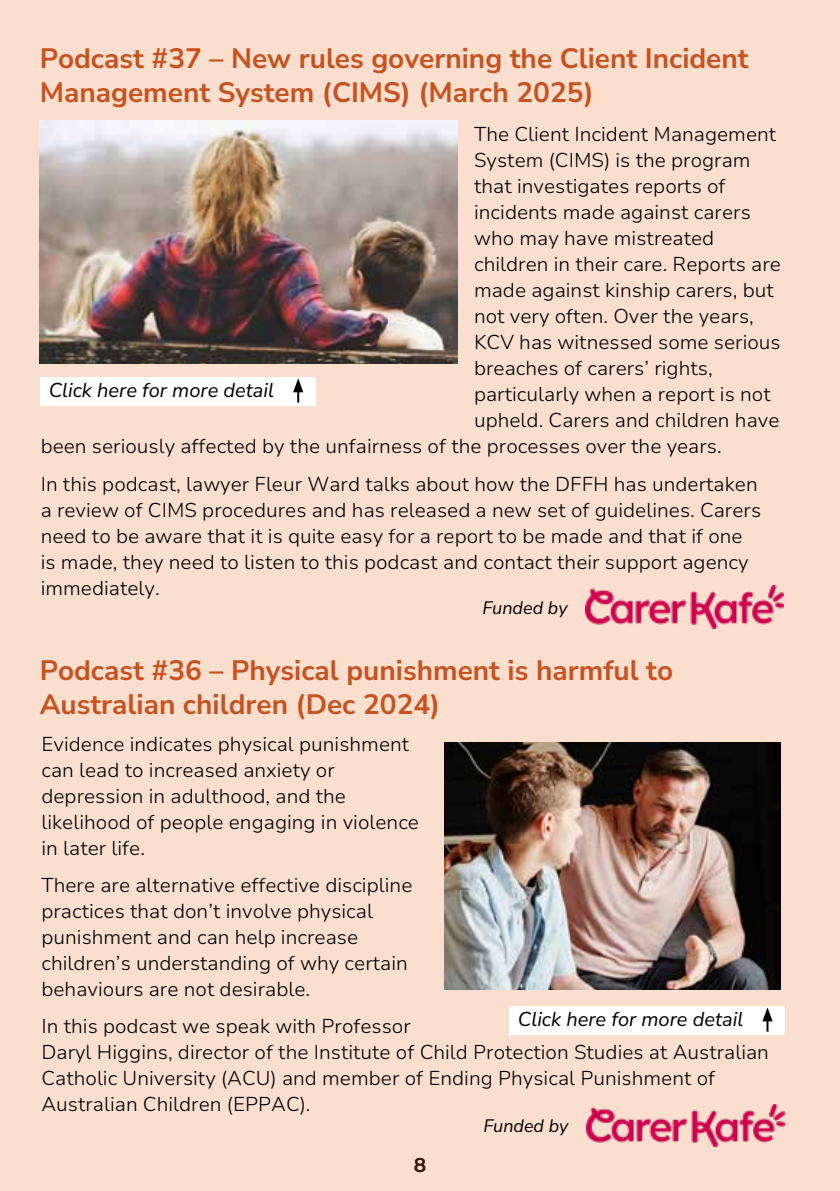
<style>
.page{position:relative;width:840px;height:1191px;background:#fff}
.page>*{position:absolute;margin:0;border:0;box-sizing:border-box;transform-origin:0 0}
.t1{font:200 28px/34px "Nunito Sans 12 pt";color:#c7521f}
.t2{font:200 20px/26px "Nunito Sans 12 pt";color:#000}
.t3{font:italic 200 20px "Nunito Sans 12 pt";color:#000}
.t4{font:500 20px "Rubik";color:#000}
.t5{font:italic 200 18px "Nunito Sans 12 pt";color:#000}
</style>
<div class="page">
<div style="left:0;top:0;width:839px;height:1191px;background:#fbdfce"></div>
<img style="left:444px;top:742px;width:336px;height:247px">
<img style="left:586px;top:1104px;width:198px;height:42px">
<img style="left:585px;top:586px;width:198px;height:42px">
<div style="left:40px;top:377px;width:275px;height:28px;background:#fff"></div>
<svg style="left:293px;top:378px;width:10px;height:24px"></svg>
<div style="left:508px;top:1006px;width:276px;height:28px;background:#fff"></div>
<svg style="left:762px;top:1007px;width:10px;height:24px"></svg>
<img style="left:40px;top:120px;width:417px;height:244px">
<h1 class="t1" style="left:40px;top:40px;width:710px">Podcast #37 – New rules governing the Client Incident<br>Management System (CIMS) (March 2025)</h1>
<p class="t2" style="left:474px;top:121px;width:303px">The Client Incident Management</p>
<p class="t2" style="left:474px;top:147px;width:278px">System (CIMS) is the program</p>
<p class="t2" style="left:474px;top:173px;width:253px">that investigates reports of</p>
<p class="t2" style="left:474px;top:199px;width:278px">incidents made against carers</p>
<p class="t2" style="left:474px;top:225px;width:241px">who may have mistreated</p>
<p class="t2" style="left:474px;top:251px;width:308px">children in their care. Reports are</p>
<p class="t2" style="left:474px;top:277px;width:301px">made against kinship carers, but</p>
<p class="t2" style="left:474px;top:303px;width:281px">not very often. Over the years,</p>
<p class="t2" style="left:474px;top:329px;width:308px">KCV has witnessed some serious</p>
<p class="t2" style="left:474px;top:355px;width:240px">breaches of carers’ rights,</p>
<p class="t2" style="left:474px;top:381px;width:298px">particularly when a report is not</p>
<p class="t2" style="left:474px;top:407px;width:307px">upheld. Carers and children have</p>
<p class="t2" style="left:41px;top:433px;width:682px">been seriously affected by the unfairness of the processes over the years.</p>
<p class="t2" style="left:41px;top:470px;width:721px">In this podcast, lawyer Fleur Ward talks about how the DFFH has undertaken a review of CIMS procedures and has released a new set of guidelines. Carers need to be aware that it is quite easy for a report to be made and that if one is made, they need to listen to this podcast and contact their support agency immediately.</p>
<p class="t3" style="left:49px;top:376px;width:227px">Click here for more detail</p>
<p class="t5" style="left:482px;top:595px;width:87px">Funded by</p>
<h1 class="t1" style="left:40px;top:652px;width:634px">Podcast #36 – Physical punishment is harmful to<br>Australian children (Dec 2024)</h1>
<p class="t2" style="left:41px;top:730px;width:379px">Evidence indicates physical punishment can lead to increased anxiety or depression in adulthood, and the likelihood of people engaging in violence in later life.</p>
<p class="t2" style="left:41px;top:871px;width:372px">There are alternative effective discipline practices that don’t involve physical punishment and can help increase children’s understanding of why certain behaviours are not desirable.</p>
<p class="t2" style="left:41px;top:1012px;width:728px">In this podcast we speak with Professor<br>Daryl Higgins, director of the Institute of Child Protection Studies at Australian Catholic University (ACU) and member of Ending Physical Punishment of Australian Children (EPPAC).</p>
<p class="t3" style="left:517px;top:1005px;width:227px">Click here for more detail</p>
<p class="t4" style="left:413px;top:1154px;width:15px">8</p>
<p class="t5" style="left:483px;top:1113px;width:87px">Funded by</p>
</div>
